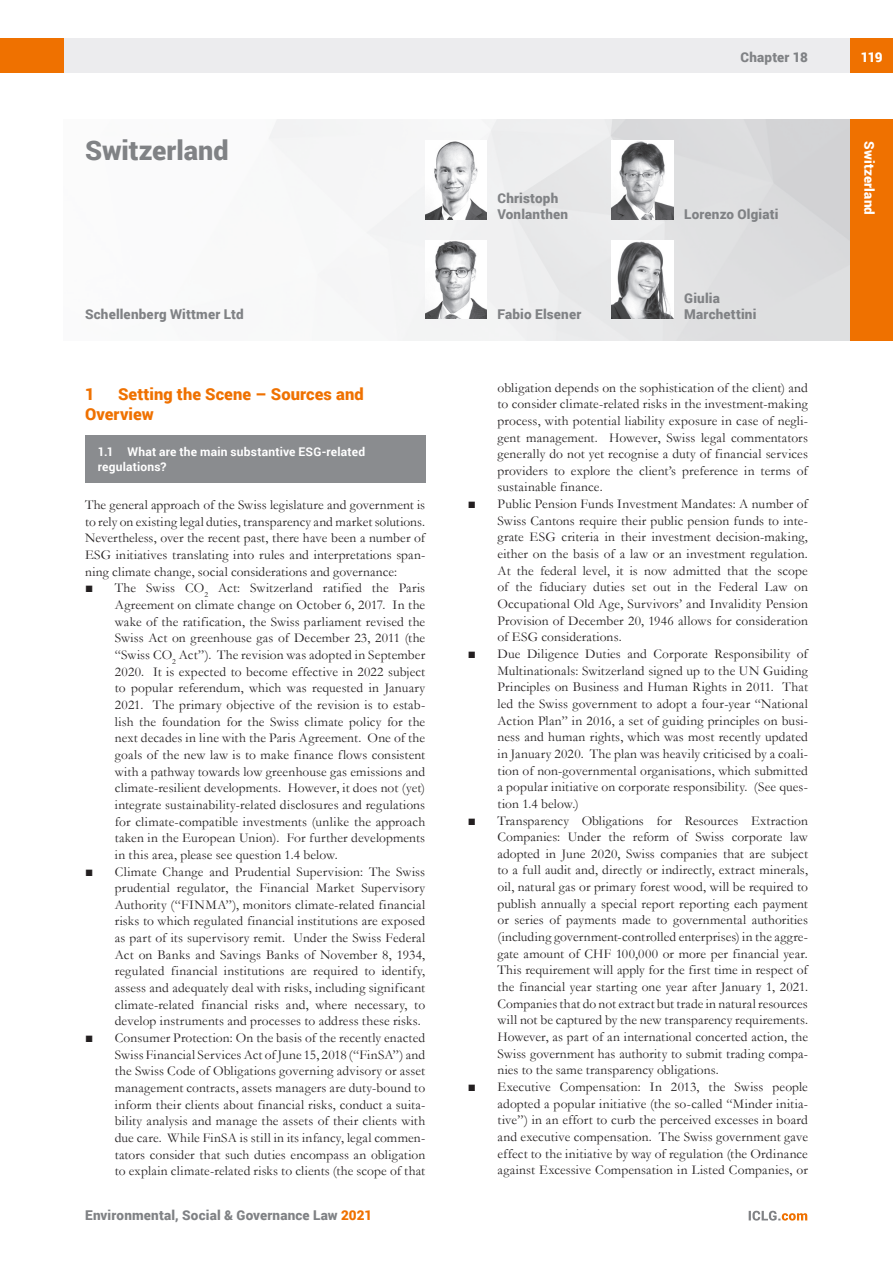
<style>
.page{position:relative;width:893px;height:1263px;background:#fff}
.page>*{position:absolute;margin:0;border:0;box-sizing:border-box;transform-origin:0 0}
.t1{font:900 27px "Roboto";color:#808285}
.MS_Heading{font:900 16.5px/20.2px "Roboto";letter-spacing:.005em;color:#ef7100}
.MS_-_Bullets_1{font:13.5px/16.6px "Garamond";letter-spacing:.01em;color:#231f20;text-align:justify}
.MS_Body_Text_-_First{font:13.5px/16.6px "Garamond";letter-spacing:.01em;color:#231f20;text-align:justify}
.t2{font:900 13.5px/16.2px "Roboto";letter-spacing:.015em;color:#808285}
.t3{font:900 13.5px "Roboto";letter-spacing:.01em;color:#fff}
.MS_-_Question_follow{font:700 12px/14.9px "Roboto";letter-spacing:.015em;color:#fff}
.s1{color:#ef7100}
</style>
<div class="page">
<div style="left:64px;top:38px;width:786px;height:34px;background:#ececee"></div>
<div style="left:850px;top:38px;width:43px;height:34px;background:#ef7100"></div>
<div style="left:0;top:38px;width:64px;height:34px;background:#ef7100"></div>
<svg style="left:749px;top:1211px;width:58px;height:9px"></svg>
<img style="left:269px;top:119px;width:581px;height:221px">
<div style="left:850px;top:119px;width:43px;height:221px;background:#ef7100"></div>
<img style="left:425px;top:240px;width:62px;height:79px">
<img style="left:612px;top:240px;width:61px;height:79px">
<img style="left:425px;top:140px;width:62px;height:79px">
<img style="left:612px;top:140px;width:61px;height:79px">
<div style="left:85px;top:435px;width:340px;height:48px;background:#8a8c8f"></div>
<p class="t2" style="left:741px;top:49px;width:69px">Chapter 18</p>
<p class="t3" style="left:861px;top:48px;width:23px">119</p>
<h1 class="t1" style="left:85px;top:131px;width:145px">Switzerland</h1>
<p class="t2" style="left:497px;top:189px;width:72px">Christoph<br>Vonlanthen</p>
<p class="t2" style="left:684px;top:206px;width:96px">Lorenzo Olgiati</p>
<p class="t3" style="left:879px;top:141px;width:75px;rotate:90deg">Switzerland</p>
<p class="t2" style="left:85px;top:305px;width:160px">Schellenberg Wittmer Ltd</p>
<p class="t2" style="left:497px;top:305px;width:85px">Fabio Elsener</p>
<p class="t2" style="left:684px;top:289px;width:74px">Giulia<br>Marchettini</p>
<p class="MS_Heading" style="left:85px;top:383px;width:280px;text-indent:33px">Setting the Scene – Sources and<br>Overview</p>
<p class="MS_-_Question_follow" style="left:98px;top:444px;width:269px">1.1 What are the main substantive ESG-related regulations?</p>
<p class="MS_Body_Text_-_First" style="left:85px;top:496px;width:342px">The general approach of the Swiss legislature and government is to rely on existing legal duties, transparency and market solutions.<br>Nevertheless, over the recent past, there have been a number of ESG initiatives translating into rules and interpretations span&shy;ning climate change, social considerations and governance:</p>
<p class="MS_-_Bullets_1" style="left:115px;top:579px;width:312px;text-indent:-30px">■ The Swiss CO<sub>2</sub> Act: Switzerland ratified the Paris Agreement on climate change on October 6, 2017. In the wake of the ratification, the Swiss parliament revised the Swiss Act on greenhouse gas of December 23, 2011 (the “Swiss CO<sub>2</sub> Act”). The revision was adopted in September 2020. It is expected to become effective in 2022 subject to popular referendum, which was requested in January 2021. The primary objective of the revision is to estab&shy;lish the foundation for the Swiss climate policy for the next decades in line with the Paris Agreement. One of the goals of the new law is to make finance flows consistent with a pathway towards low greenhouse gas emissions and climate-resilient developments. However, it does not (yet) integrate sustainability-related disclosures and regulations for climate-compatible investments (unlike the approach taken in the European Union). For further developments in this area, please see question 1.4 below.</p>
<p class="MS_-_Bullets_1" style="left:115px;top:862px;width:312px;text-indent:-30px">■ Climate Change and Prudential Supervision: The Swiss prudential regulator, the Financial Market Supervisory Authority (“FINMA”), monitors climate-related financial risks to which regulated financial institutions are exposed as part of its supervisory remit. Under the Swiss Federal Act on Banks and Savings Banks of November 8, 1934, regulated financial institutions are required to identify, assess and adequately deal with risks, including significant climate-related financial risks and, where necessary, to develop instruments and processes to address these risks.</p>
<p class="MS_-_Bullets_1" style="left:115px;top:1029px;width:312px;text-indent:-30px">■ Consumer Protection: On the basis of the recently enacted Swiss Financial ServicesAct ofJune 15, 2018 (“FinSA”) and the Swiss Code of Obligations governing advisory or asset management contracts, assets managers are duty-bound to inform their clients about financial risks, conduct a suita&shy;bility analysis and manage the assets of their clients with due care. While FinSA is still in its infancy, legal commen&shy;tators consider that such duties encompass an obligation to explain climate-related risks to clients (the scope of that</p>
<p class="MS_Heading" style="left:85px;top:383px;width:11px">1</p>
<p class="MS_-_Bullets_1" style="left:497px;top:379px;width:312px">obligation depends on the sophistication of the client) and to consider climate-related risks in the investment-making process, with potential liability exposure in case of negli&shy;gent management. However, Swiss legal commentators generally do not yet recognise a duty of financial services providers to explore the client’s preference in terms of sustainable finance.</p>
<p class="MS_-_Bullets_1" style="left:497px;top:495px;width:312px;text-indent:-30px">■ Public Pension Funds Investment Mandates: A number of Swiss Cantons require their public pension funds to inte&shy;grate ESG criteria in their investment decision-making, either on the basis of a law or an investment regulation.<br>At the federal level, it is now admitted that the scope of the fiduciary duties set out in the Federal Law on Occupational Old Age, Survivors’ and Invalidity Pension Provision of December 20, 1946 allows for consideration of ESG considerations.</p>
<p class="MS_-_Bullets_1" style="left:497px;top:645px;width:312px;text-indent:-30px">■ Due Diligence Duties and Corporate Responsibility of Multinationals: Switzerland signed up to the UN Guiding Principles on Business and Human Rights in 2011. That led the Swiss government to adopt a four-year “National Action Plan” in 2016, a set of guiding principles on busi&shy;ness and human rights, which was most recently updated in January 2020. The plan was heavily criticised by a coali&shy;tion of non-governmental organisations, which submitted a popular initiative on corporate responsibility. (See ques&shy;tion 1.4 below.)</p>
<p class="MS_-_Bullets_1" style="left:497px;top:811px;width:312px;text-indent:-30px">■ Transparency Obligations for Resources Extraction Companies: Under the reform of Swiss corporate law adopted in June 2020, Swiss companies that are subject to a full audit and, directly or indirectly, extract minerals, oil, natural gas or primary forest wood, will be required to publish annually a special report reporting each payment or series of payments made to governmental authorities (including government-controlled enterprises) in the aggre&shy;gate amount of CHF 100,000 or more per financial year.<br>This requirement will apply for the first time in respect of the financial year starting one year after January 1, 2021.<br>Companies that do not extract but trade in natural resources will not be captured by the new transparency requirements.<br>However, as part of an international concerted action, the Swiss government has authority to submit trading compa&shy;nies to the same transparency obligations.</p>
<p class="MS_-_Bullets_1" style="left:497px;top:1078px;width:312px;text-indent:-30px">■ Executive Compensation: In 2013, the Swiss people adopted a popular initiative (the so-called “Minder initia&shy;tive”) in an effort to curb the perceived excesses in board and executive compensation. The Swiss government gave effect to the initiative by way of regulation (the Ordinance against Excessive Compensation in Listed Companies, or</p>
<p class="t2" style="left:85px;top:1207px;width:289px">Environmental, Social &amp; Governance Law <span class="s1">2021</span></p>
</div>
